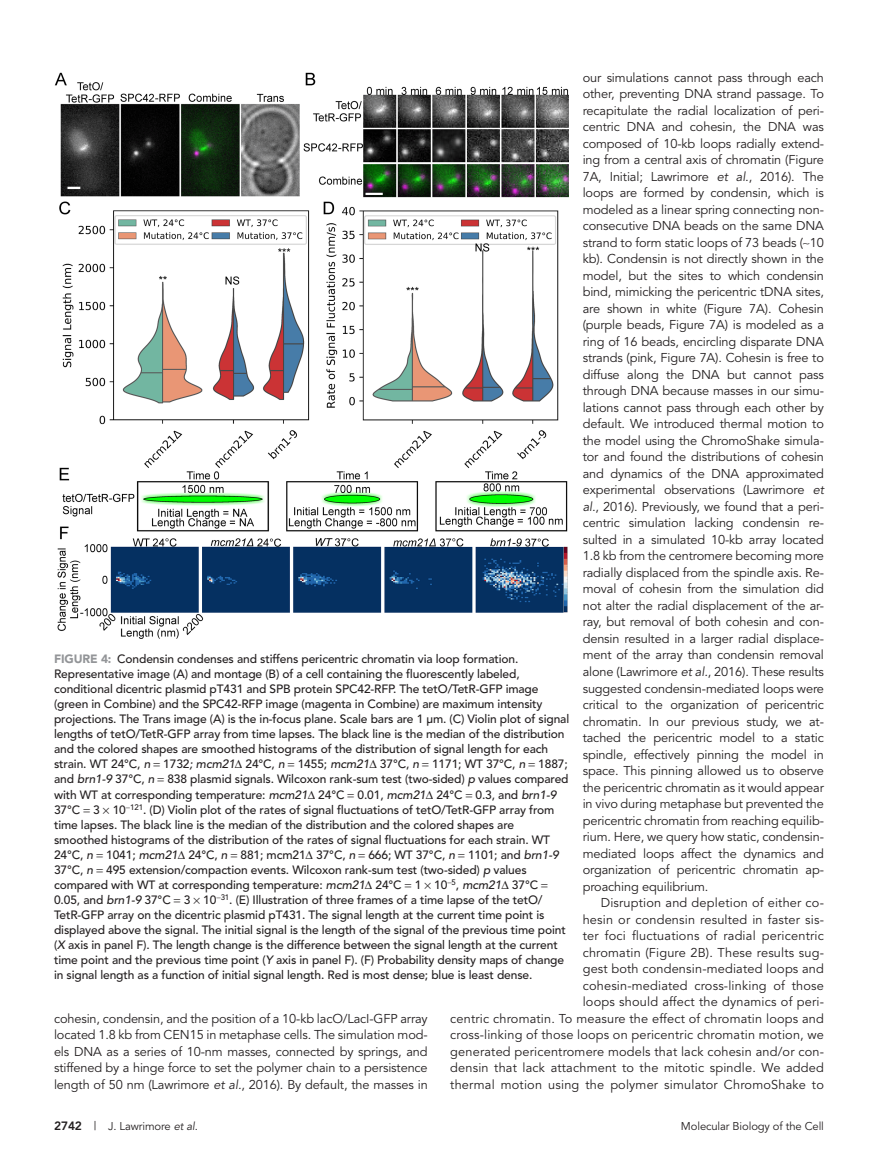
<style>
.page{position:relative;width:878px;height:1175px;background:#fff}
.page>*{position:absolute;margin:0;border:0;box-sizing:border-box;transform-origin:0 0}
.ParaFL{font:12.75px/16.5px "Avenir";letter-spacing:-.01em;color:#231f20;text-align:justify}
.Para{font:12.75px/16.5px "Avenir";letter-spacing:.015em;color:#231f20;text-align:right}
.FigCaption{font:500 12px/15px "Avenir";letter-spacing:-.01em;color:#231f20}
.t1{font:11.25px "Avenir";letter-spacing:-.01em;color:#231f20}
.s1{font-style:italic}
.s2{font-weight:900;color:#939598}
.s3{font-weight:800;font-size:12px}
.s4{font-size:12px}
</style>
<div class="page">
<img style="left:54px;top:72px;width:515px;height:567px">
<p class="ParaFL" style="left:582px;top:69px;width:243px">our simulations cannot pass through each other, preventing DNA strand passage. To recapitulate the radial localization of peri&shy;centric DNA and cohesin, the DNA was composed of 10-kb loops radially extend&shy;ing from a central axis of chromatin (Figure 7A, Initial; Lawrimore <span class="s1">et al.</span>, 2016). The loops are formed by condensin, which is modeled as a linear spring connecting non&shy;consecutive DNA beads on the same DNA strand to form static loops of 73 beads (∼10 kb). Condensin is not directly shown in the model, but the sites to which condensin bind, mimicking the pericentric tDNA sites, are shown in white (Figure 7A). Cohesin (purple beads, Figure 7A) is modeled as a ring of 16 beads, encircling disparate DNA strands (pink, Figure 7A). Cohesin is free to diffuse along the DNA but cannot pass through DNA because masses in our simu&shy;lations cannot pass through each other by default. We introduced thermal motion to the model using the ChromoShake simula&shy;tor and found the distributions of cohesin and dynamics of the DNA approximated experimental observations (Lawrimore <span class="s1">et al.</span>, 2016). Previously, we found that a peri&shy;centric simulation lacking condensin re&shy;sulted in a simulated 10-kb array located 1.8 kb from the centromere becoming more radially displaced from the spindle axis. Re&shy;moval of cohesin from the simulation did not alter the radial displacement of the ar&shy;ray, but removal of both cohesin and con&shy;densin resulted in a larger radial displace&shy;ment of the array than condensin removal alone (Lawrimore <span class="s1">et al.</span>, 2016). These results suggested condensin-mediated loops were critical to the organization of pericentric chromatin. In our previous study, we at&shy;tached the pericentric model to a static spindle, effectively pinning the model in space. This pinning allowed us to observe the pericentric chromatin as it would appear in vivo during metaphase but prevented the pericentric chromatin from reaching equilib&shy;rium. Here, we query how static, condensin&shy;mediated loops affect the dynamics and organization of pericentric chromatin ap&shy;proaching equilibrium.</p>
<p class="Para" style="left:450px;top:894px;width:375px">Disruption and depletion of either co-<br>hesin or condensin resulted in faster sis-<br>ter foci fluctuations of radial pericentric<br>chromatin (Figure 2B). These results sug-<br>gest both condensin-mediated loops and<br>cohesin-mediated cross-linking of those<br>loops should affect the dynamics of peri-<br>centric chromatin. To measure the effect of chromatin loops and cross-linking of those loops on pericentric chromatin motion, we generated pericentromere models that lack cohesin and/or con&shy;densin that lack attachment to the mitotic spindle. We added thermal motion using the polymer simulator ChromoShake to</p>
<p class="FigCaption" style="left:54px;top:652px;width:516px"><span class="s2">FIGURE 4:</span> Condensin condenses and stiffens pericentric chromatin via loop formation.<br>Representative image (A) and montage (B) of a cell containing the fluorescently labeled, conditional dicentric plasmid pT431 and SPB protein SPC42-RFP. The tetO/TetR-GFP image (green in Combine) and the SPC42-RFP image (magenta in Combine) are maximum intensity projections. The Trans image (A) is the in-focus plane. Scale bars are 1 µm. (C) Violin plot of signal lengths of tetO/TetR-GFP array from time lapses. The black line is the median of the distribution and the colored shapes are smoothed histograms of the distribution of signal length for each strain. WT 24°C, <span class="s1">n</span> 1732<span class="s1">; mcm21</span> 24°C, <span class="s1">n</span> 1455; <span class="s1">mcm21</span> 37°C, <span class="s1">n</span> 1171; WT 37°C, <span class="s1">n</span> 1887; and <span class="s1">brn1-9</span> 37°C, <span class="s1">n</span> 838 plasmid signals. Wilcoxon rank-sum test (two-sided) <span class="s1">p</span> values compared with WT at corresponding temperature: <span class="s1">mcm21</span> 24°C 0.01, <span class="s1">mcm21</span> 24°C 0.3, and <span class="s1">brn1-9<br></span>37°C 3 10−<sup>121</sup>. (D) Violin plot of the rates of signal fluctuations of tetO/TetR-GFP array from time lapses. The black line is the median of the distribution and the colored shapes are smoothed histograms of the distribution of the rates of signal fluctuations for each strain. WT 24°C, <span class="s1">n</span> 1041; <span class="s1">mcm21</span> 24°C, <span class="s1">n</span> 881; mcm21 37°C, <span class="s1">n</span> 666; WT 37°C, <span class="s1">n</span> 1101; and <span class="s1">brn1-9<br></span>37°C, <span class="s1">n</span> 495 extension/compaction events. Wilcoxon rank-sum test (two-sided) <span class="s1">p</span> values compared with WT at corresponding temperature: <span class="s1">mcm21</span> 24°C 1 10−<sup>5</sup>, <span class="s1">mcm21</span> 37°C<br>0.05, and <span class="s1">brn1-9</span> 37°C 3 10−<sup>31</sup>. (E) Illustration of three frames of a time lapse of the tetO/ TetR-GFP array on the dicentric plasmid pT431. The signal length at the current time point is displayed above the signal. The initial signal is the length of the signal of the previous time point (<span class="s1">X</span> axis in panel F). The length change is the difference between the signal length at the current time point and the previous time point (<span class="s1">Y</span> axis in panel F). (F) Probability density maps of change in signal length as a function of initial signal length. Red is most dense; blue is least dense.</p>
<p class="ParaFL" style="left:54px;top:1010px;width:375px">cohesin, condensin, and the position of a 10-kb lacO/LacI-GFP array located 1.8 kb from CEN15 in metaphase cells. The simulation mod&shy;els DNA as a series of 10-nm masses, connected by springs, and stiffened by a hinge force to set the polymer chain to a persistence length of 50 nm (Lawrimore <span class="s1">et al.</span>, 2016). By default, the masses in</p>
<p class="t1" style="left:54px;top:1119px;width:145px"><span class="s3">2742</span> <span class="s4">|</span> J. Lawrimore <span class="s1">et al</span>.</p>
<p class="t1" style="left:681px;top:1119px;width:144px">Molecular Biology of the Cell</p>
</div>
